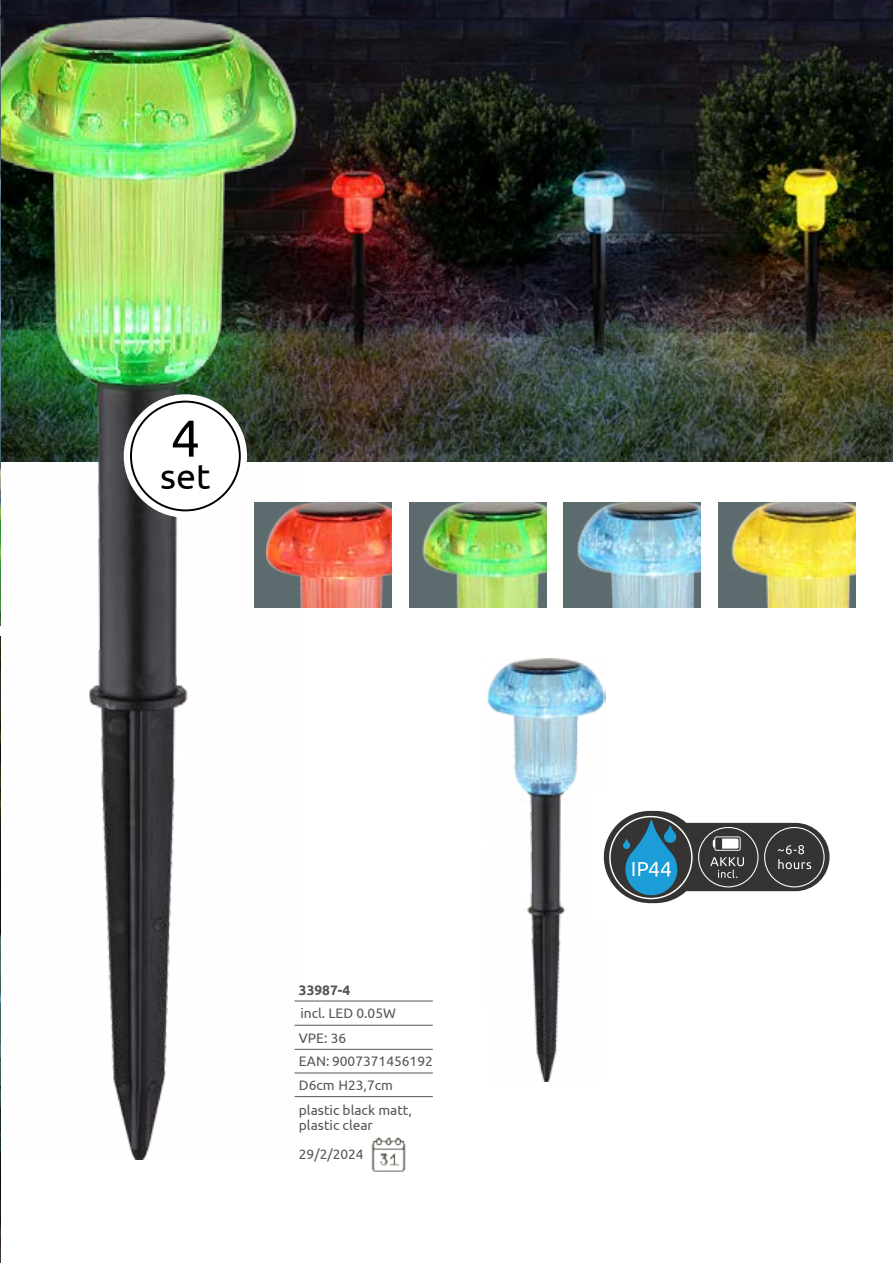
<style>
.page{position:relative;width:893px;height:1263px;background:#fff}
.page>*{position:absolute;margin:0;border:0;box-sizing:border-box;transform-origin:0 0}
.t1{font:51.9px "Ubuntu";color:#000}
.t2{font:35.7px "Ubuntu";color:#000}
.t3{font:13.8px/24.3px "Ubuntu";color:#555655}
.t4{font:700 13.8px "Ubuntu";color:#555655}
.s1{color:#565756}
</style>
<div class="page">
<img style="left:1px;top:0;width:892px;height:462px">
<img style="left:1px;top:18px;width:298px;height:1141px">
<img style="left:487px;top:659px;width:119px;height:423px">
<div style="left:254px;top:502px;width:137px;height:106px;background:#5c6b6d"></div>
<div style="left:409px;top:502px;width:137px;height:106px;background:#5c6b6d"></div>
<div style="left:564px;top:502px;width:137px;height:106px;background:#5c6b6d"></div>
<div style="left:718px;top:502px;width:138px;height:106px;background:#5c6b6d"></div>
<img style="left:266px;top:502px;width:125px;height:106px">
<img style="left:422px;top:502px;width:124px;height:106px">
<img style="left:577px;top:502px;width:124px;height:106px">
<img style="left:731px;top:502px;width:125px;height:106px">
<div style="left:124px;top:394px;width:123px;height:124px;background:#fff;border-radius:50%"></div>
<svg style="left:130px;top:401px;width:111px;height:110px"></svg>
<img style="left:0;top:0;width:1px;height:626px">
<img style="left:0;top:636px;width:1px;height:627px">
<hr style="left:295px;top:1001px;width:138px;height:1px;background:#555655">
<hr style="left:295px;top:1025px;width:138px;height:1px;background:#555655">
<hr style="left:295px;top:1049px;width:138px;height:1px;background:#555655">
<hr style="left:295px;top:1072px;width:138px;height:1px;background:#555655">
<hr style="left:295px;top:1096px;width:138px;height:1px;background:#555655">
<img style="left:371px;top:1137px;width:35px;height:34px">
<div style="left:590px;top:792px;width:303px;height:130px;background:#fff"></div>
<svg style="left:604px;top:811px;width:225px;height:92px"></svg>
<h1 class="t1" style="left:171px;top:407px;width:31px">4</h1>
<h2 class="t2" style="left:160px;top:454px;width:52px">set</h2>
<p class="t4" style="left:299px;top:981px;width:53px">33987-4</p>
<p class="t3" style="left:299px;top:1000px;width:98px;line-height:25px">incl. LED 0.05W<br>VPE: 36</p>
<p class="t3" style="left:299px;top:1049px;width:135px">EAN: 9007371456192<br>D6cm <span class="s1">H23,7cm </span>plastic black matt,</p>
<p class="t3" style="left:299px;top:1110px;width:76px;line-height:28.8px">plastic clear<br>29/2/2024</p>
</div>
